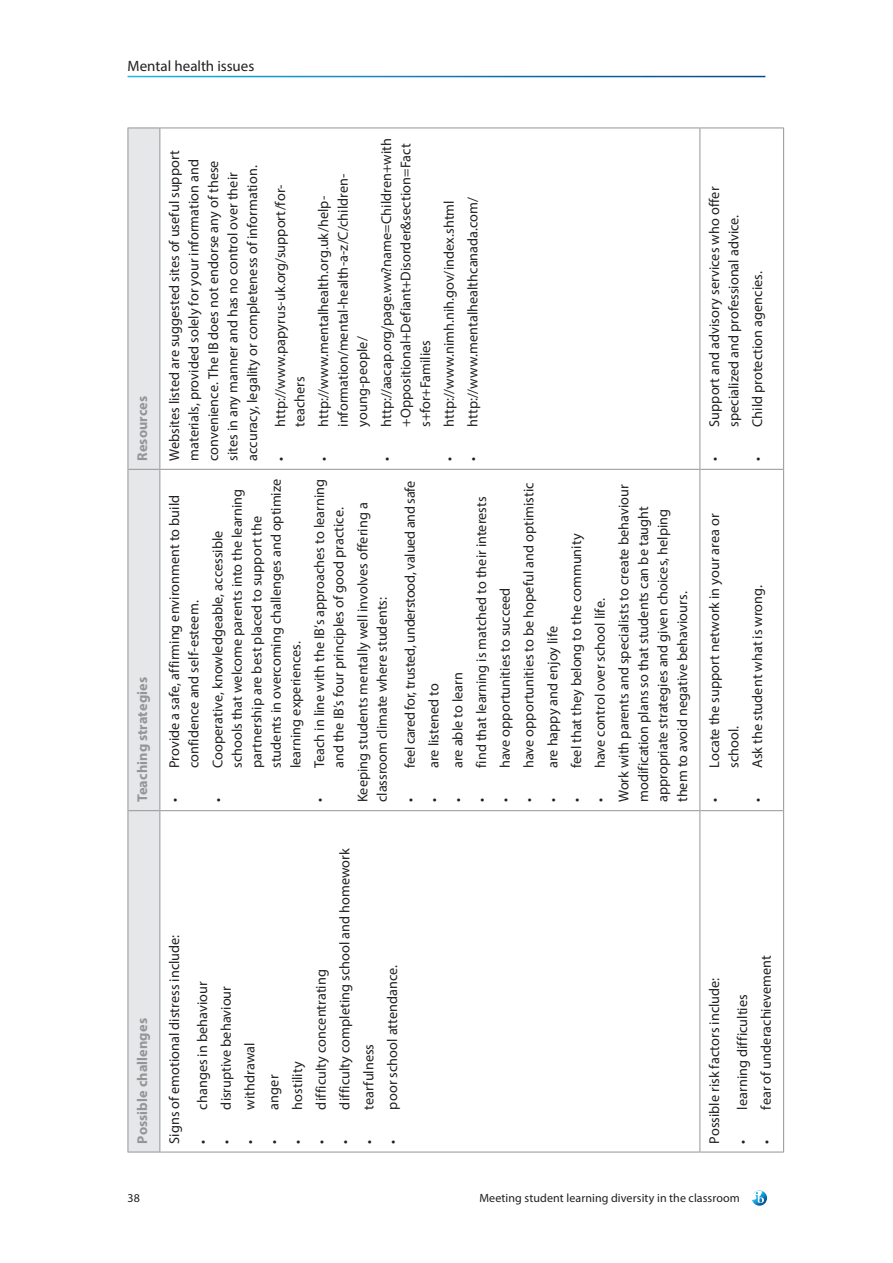
<style>
.page{position:relative;width:893px;height:1263px;background:#fff}
.page>*{position:absolute;margin:0;border:0;box-sizing:border-box;transform-origin:0 0}
.t1{font:15px "Myriad Pro";color:#231f20}
.t2{font:14.25px/19.5px "Myriad Pro";color:#231f20}
.t3{font:700 14.25px "Myriad Pro";letter-spacing:.005em;color:#939598}
.t4{font:12px "Myriad Pro";letter-spacing:.005em;color:#231f20}
</style>
<div class="page">
<svg style="left:752px;top:1190px;width:15px;height:16px"></svg>
<div style="left:129px;top:129px;width:31px;height:1023px;background:#e6e7e9"></div>
<hr style="left:128px;top:811px;width:1px;height:341px;background:#939598">
<hr style="left:128px;top:1152px;width:32px;height:1px;background:#939598">
<hr style="left:128px;top:469px;width:1px;height:342px;background:#939598">
<hr style="left:128px;top:810px;width:32px;height:1px;background:#939598">
<hr style="left:128px;top:128px;width:1px;height:341px;background:#939598">
<hr style="left:128px;top:469px;width:32px;height:1px;background:#939598">
<hr style="left:128px;top:128px;width:32px;height:1px;background:#939598">
<hr style="left:160px;top:811px;width:1px;height:341px;background:#939598">
<hr style="left:160px;top:1152px;width:539px;height:1px;background:#939598">
<hr style="left:160px;top:469px;width:1px;height:342px;background:#939598">
<hr style="left:160px;top:810px;width:539px;height:1px;background:#939598">
<hr style="left:160px;top:128px;width:1px;height:341px;background:#939598">
<hr style="left:160px;top:469px;width:539px;height:1px;background:#939598">
<hr style="left:160px;top:128px;width:539px;height:1px;background:#939598">
<hr style="left:699px;top:811px;width:1px;height:341px;background:#939598">
<hr style="left:700px;top:1152px;width:83px;height:1px;background:#939598">
<hr style="left:699px;top:469px;width:1px;height:342px;background:#939598">
<hr style="left:700px;top:810px;width:83px;height:1px;background:#939598">
<hr style="left:699px;top:128px;width:1px;height:341px;background:#939598">
<hr style="left:700px;top:469px;width:83px;height:1px;background:#939598">
<hr style="left:700px;top:128px;width:83px;height:1px;background:#939598">
<hr style="left:783px;top:811px;width:1px;height:341px;background:#939598">
<hr style="left:783px;top:469px;width:1px;height:342px;background:#939598">
<hr style="left:783px;top:128px;width:1px;height:341px;background:#939598">
<p class="t1" style="left:128px;top:57px;width:128px">Mental health issues</p>
<p class="t3" style="left:133px;top:461px;width:67px;rotate:-90deg">Resources</p>
<p class="t3" style="left:133px;top:802px;width:127px;rotate:-90deg">Teaching strategies</p>
<p class="t3" style="left:133px;top:1143px;width:127px;rotate:-90deg">Possible challenges</p>
<p class="t2" style="left:164px;top:461px;width:312px;rotate:-90deg">Websites listed are suggested sites of useful support materials, provided solely for your information and convenience. The IB does not endorse any of these sites in any manner and has no control over their accuracy, legality or completeness of information.</p>
<p class="t2" style="left:270px;top:427px;width:243px;text-indent:-34px;rotate:-90deg">• http://www.papyrus-uk.org/support/for&shy;teachers</p>
<p class="t2" style="left:314px;top:427px;width:255px;text-indent:-34px;rotate:-90deg">• http://www.mentalhealth.org.uk/help&shy;information/mental-health-a-z/C/children&shy;young-people/</p>
<p class="t2" style="left:376px;top:427px;width:290px;text-indent:-34px;rotate:-90deg">• http://aacap.org/page.ww?name=Children+with +Oppositional+Defiant+Disorder&amp;section=Fact s+for+Families</p>
<p class="t2" style="left:439px;top:461px;width:262px;rotate:-90deg">• http://www.nimh.nih.gov/index.shtml</p>
<p class="t2" style="left:463px;top:461px;width:266px;rotate:-90deg">• http://www.mentalhealthcanada.com/</p>
<p class="t2" style="left:164px;top:768px;width:275px;text-indent:-34px;rotate:-90deg">• Provide a safe, affirming environment to build confidence and self-esteem.</p>
<p class="t2" style="left:208px;top:768px;width:291px;text-indent:-34px;rotate:-90deg">• Cooperative, knowledgeable, accessible<br>schools that welcome parents into the learning partnership are best placed to support the students in overcoming challenges and optimize learning experiences.</p>
<p class="t2" style="left:309px;top:802px;width:325px;text-align:center;rotate:-90deg">• Teach in line with the IB’s approaches to learning and the IB’s four principles of good practice.</p>
<p class="t2" style="left:353px;top:802px;width:301px;rotate:-90deg">Keeping students mentally well involves offering a classroom climate where students:</p>
<p class="t2" style="left:400px;top:802px;width:323px;rotate:-90deg">• feel cared for, trusted, understood, valued and safe</p>
<p class="t2" style="left:424px;top:802px;width:120px;rotate:-90deg">• are listened to</p>
<p class="t2" style="left:448px;top:802px;width:131px;rotate:-90deg">• are able to learn</p>
<p class="t2" style="left:471px;top:802px;width:307px;rotate:-90deg">• find that learning is matched to their interests</p>
<p class="t2" style="left:495px;top:802px;width:216px;rotate:-90deg">• have opportunities to succeed</p>
<p class="t2" style="left:519px;top:802px;width:321px;rotate:-90deg">• have opportunities to be hopeful and optimistic</p>
<p class="t2" style="left:543px;top:802px;width:178px;rotate:-90deg">• are happy and enjoy life</p>
<p class="t2" style="left:566px;top:802px;width:270px;rotate:-90deg">• feel that they belong to the community</p>
<p class="t2" style="left:588px;top:802px;width:319px;line-height:23.7px;rotate:-90deg">• have control over school life.<br>Work with parents and specialists to create behaviour</p>
<p class="t2" style="left:633px;top:802px;width:298px;rotate:-90deg">modification plans so that students can be taught appropriate strategies and given choices, helping them to avoid negative behaviours.</p>
<p class="t2" style="left:164px;top:1143px;width:210px;rotate:-90deg">Signs of emotional distress include:</p>
<p class="t2" style="left:192px;top:1143px;width:163px;rotate:-90deg">• changes in behaviour</p>
<p class="t2" style="left:216px;top:1143px;width:159px;rotate:-90deg">• disruptive behaviour</p>
<p class="t2" style="left:240px;top:1143px;width:102px;rotate:-90deg">• withdrawal</p>
<p class="t2" style="left:264px;top:1143px;width:70px;rotate:-90deg">• anger</p>
<p class="t2" style="left:287px;top:1143px;width:84px;rotate:-90deg">• hostility</p>
<p class="t2" style="left:311px;top:1143px;width:176px;rotate:-90deg">• difficulty concentrating</p>
<p class="t2" style="left:335px;top:1143px;width:297px;rotate:-90deg">• difficulty completing school and homework</p>
<p class="t2" style="left:359px;top:1143px;width:101px;rotate:-90deg">• tearfulness</p>
<p class="t2" style="left:382px;top:1143px;width:180px;rotate:-90deg">• poor school attendance.</p>
<p class="t2" style="left:704px;top:461px;width:275px;text-align:center;rotate:-90deg">• Support and advisory services who offer specialized and professional advice.</p>
<p class="t2" style="left:747px;top:461px;width:191px;rotate:-90deg">• Child protection agencies.</p>
<p class="t2" style="left:704px;top:768px;width:256px;text-indent:-34px;rotate:-90deg">• Locate the support network in your area or school.</p>
<p class="t2" style="left:747px;top:802px;width:219px;rotate:-90deg">• Ask the student what is wrong.</p>
<p class="t2" style="left:704px;top:1143px;width:167px;rotate:-90deg">Possible risk factors include:</p>
<p class="t2" style="left:732px;top:1143px;width:150px;rotate:-90deg">• learning difficulties</p>
<p class="t2" style="left:756px;top:1143px;width:190px;rotate:-90deg">• fear of underachievement</p>
<p class="t4" style="left:128px;top:1190px;width:14px">38</p>
<p class="t4" style="left:479px;top:1190px;width:262px">Meeting student learning diversity in the classroom</p>
</div>
